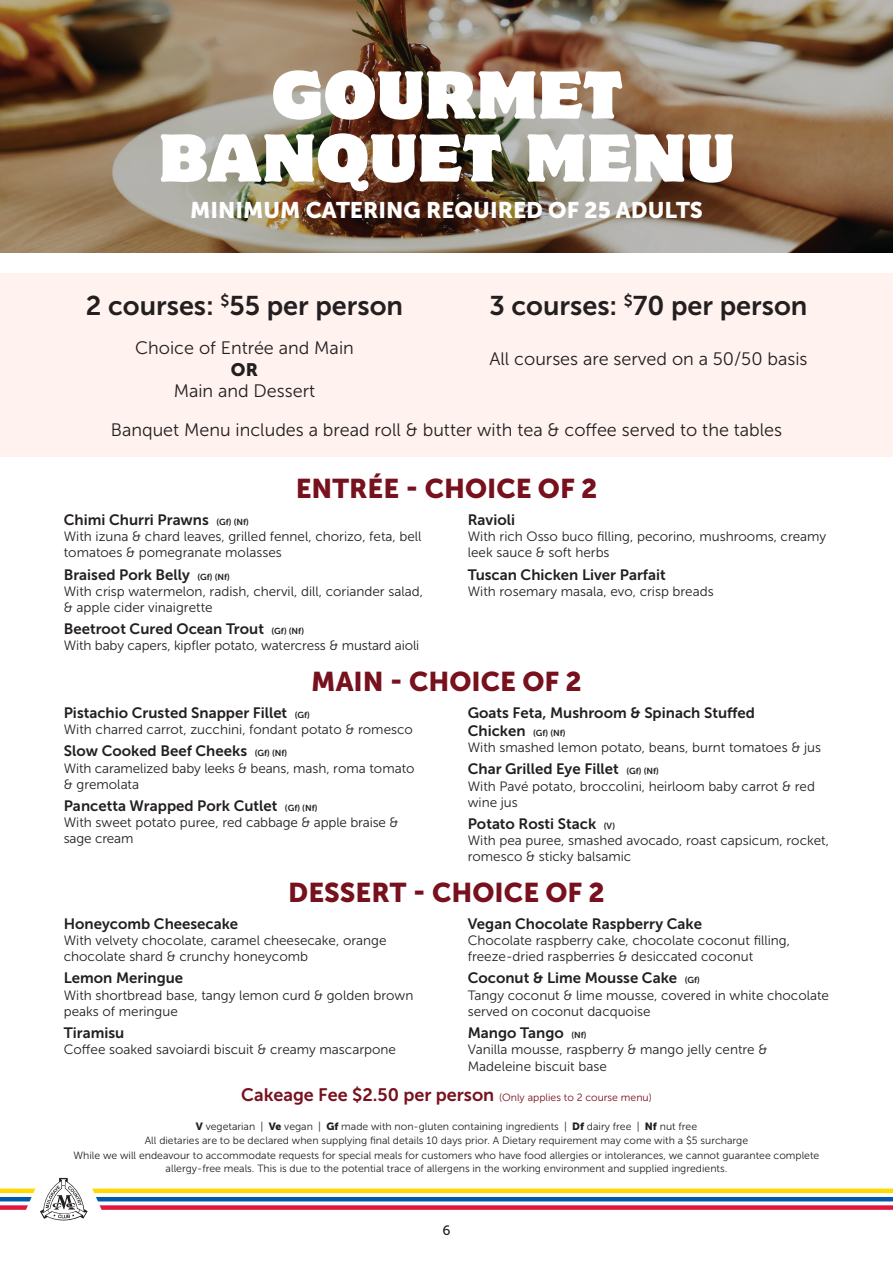
<style>
.page{position:relative;width:893px;height:1263px;background:#fff}
.page>*{position:absolute;margin:0;border:0;box-sizing:border-box;transform-origin:0 0}
.heading{font:60px/63px "Motter Corpus Std";letter-spacing:.015em;color:#fff;text-align:center}
.Sub-headCentred_ALT{font:27px "Museo Sans 900";color:#78111e}
.BodyCentred{font:27px "Museo Sans 700";color:#231f20}
.tableTitles{font:22.5px "Museo Sans 900";color:#fff}
.BodyCentred-2{font:18px/21.6px "Museo Sans 300";color:#231f20;text-align:center}
.Menu_item{font:15px "Museo Sans 700";color:#231f20}
.Description{font:15px "Museo Sans 700";color:#231f20}
.Description-2{font:13.5px/16.2px "Museo Sans 300";color:#231f20}
.t1{font:13.5px "Museo Sans 500";color:#231f20}
.Description-3{font:10.5px/12.6px "Museo Sans 300";color:#231f20;text-align:center}
.BodyCentred-3{font:10.5px "Museo Sans 300";color:#78111e}
.Description-4{font:8.7px "Museo Sans 700";color:#231f20}
.s1{font-family:"Museo Sans 900"}
.s2{font-size:8.7px}
.s3{font-size:15px}
.s4{font-family:"Museo Sans 700";font-size:18px}
</style>
<div class="page">
<div style="left:0;top:274px;width:893px;height:183px;background:#fff2ef"></div>
<img style="left:0;top:0;width:893px;height:253px">
<div style="left:0;top:1188px;width:36px;height:5px;background:#ffda00"></div>
<svg style="left:0;top:1197px;width:32px;height:4px"></svg>
<svg style="left:0;top:1205px;width:28px;height:5px"></svg>
<div style="left:92px;top:1188px;width:801px;height:5px;background:#ffda00"></div>
<hr style="left:92px;top:1197px;width:801px;height:4px;background:#0058a9">
<div style="left:92px;top:1205px;width:801px;height:5px;background:#e3173e"></div>
<svg style="left:40px;top:1178px;width:48px;height:42px"></svg>
<p class="heading" style="left:159px;top:63px;width:577px">GOURMET<br>BANQUET MENU</p>
<p class="tableTitles" style="left:190px;top:197px;width:514px">MINIMUM CATERING REQUIRED OF 25 ADULTS</p>
<p class="BodyCentred" style="left:86px;top:291px;width:319px">2 courses: <sup>$</sup>55 per person</p>
<p class="BodyCentred-2" style="left:135px;top:337px;width:220px">Choice of Entrée and Main<br><span class="s1">OR<br></span>Main and Dessert</p>
<p class="BodyCentred" style="left:489px;top:291px;width:319px">3 courses: <sup>$</sup>70 per person</p>
<p class="BodyCentred-2" style="left:489px;top:348px;width:320px">All courses are served on a 50/50 basis</p>
<p class="BodyCentred-2" style="left:111px;top:419px;width:673px">Banquet Menu includes a bread roll &amp; butter with tea &amp; coffee served to the tables</p>
<p class="Sub-headCentred_ALT" style="left:296px;top:474px;width:303px">ENTRÉE - CHOICE OF 2</p>
<p class="Menu_item" style="left:64px;top:511px;width:187px">Chimi Churri Prawns <span class="s2">(Gf) (Nf)</span></p>
<p class="Description-2" style="left:64px;top:528px;width:359px">With izuna &amp; chard leaves, grilled fennel, chorizo, feta, bell tomatoes &amp; pomegranate molasses</p>
<p class="Menu_item" style="left:64px;top:566px;width:168px">Braised Pork Belly <span class="s2">(Gf) (Nf)</span></p>
<p class="Description-2" style="left:64px;top:583px;width:361px">With crisp watermelon, radish, chervil, dill, coriander salad, &amp; apple cider vinaigrette</p>
<p class="Menu_item" style="left:64px;top:621px;width:242px">Beetroot Cured Ocean Trout <span class="s2">(Gf) (Nf)</span></p>
<p class="Description-2" style="left:64px;top:638px;width:357px">With baby capers, kipfler potato, watercress &amp; mustard aioli</p>
<p class="Description" style="left:468px;top:511px;width:49px">Ravioli</p>
<p class="Description-2" style="left:468px;top:528px;width:360px">With rich Osso buco filling, pecorino, mushrooms, creamy leek sauce &amp; soft herbs</p>
<p class="Menu_item" style="left:468px;top:566px;width:200px">Tuscan Chicken Liver Parfait</p>
<p class="Description-2" style="left:468px;top:583px;width:247px">With rosemary masala, evo, crisp breads</p>
<p class="Sub-headCentred_ALT" style="left:311px;top:666px;width:272px">MAIN - CHOICE OF 2</p>
<p class="Menu_item" style="left:64px;top:704px;width:248px">Pistachio Crusted Snapper Fillet <span class="s2">(Gf)</span></p>
<p class="Description-2" style="left:64px;top:721px;width:351px">With charred carrot, zucchini, fondant potato &amp; romesco</p>
<p class="Menu_item" style="left:64px;top:743px;width:225px">Slow Cooked Beef Cheeks <span class="s2">(Gf) (Nf)</span></p>
<p class="Description-2" style="left:64px;top:760px;width:352px">With caramelized baby leeks &amp; beans, mash, roma tomato &amp; gremolata</p>
<p class="Menu_item" style="left:64px;top:797px;width:255px">Pancetta Wrapped Pork Cutlet <span class="s2">(Gf) (Nf)</span></p>
<p class="Description-2" style="left:64px;top:814px;width:336px">With sweet potato puree, red cabbage &amp; apple braise &amp; sage cream</p>
<p class="Description" style="left:468px;top:704px;width:289px">Goats Feta, Mushroom &amp; Spinach Stuffed</p>
<p class="Description-4" style="left:468px;top:728px;width:99px"><span class="s3">Chicken</span> (Gf) (Nf)</p>
<p class="Description-2" style="left:468px;top:739px;width:355px">With smashed lemon potato, beans, burnt tomatoes &amp; jus</p>
<p class="Menu_item" style="left:468px;top:761px;width:193px">Char Grilled Eye Fillet <span class="s2">(Gf) (Nf)</span></p>
<p class="Description-2" style="left:468px;top:778px;width:349px">With Pavé potato, broccolini, heirloom baby carrot &amp; red wine jus</p>
<p class="Menu_item" style="left:468px;top:815px;width:149px">Potato Rosti Stack <span class="s2">(V)</span></p>
<p class="Description-2" style="left:468px;top:832px;width:363px">With pea puree, smashed avocado, roast capsicum, rocket, romesco &amp; sticky balsamic</p>
<p class="Sub-headCentred_ALT" style="left:288px;top:877px;width:318px">DESSERT - CHOICE OF 2</p>
<p class="Menu_item" style="left:64px;top:915px;width:176px">Honeycomb Cheesecake</p>
<p class="Description-2" style="left:64px;top:932px;width:324px">With velvety chocolate, caramel cheesecake, orange chocolate shard &amp; crunchy honeycomb</p>
<p class="Menu_item" style="left:64px;top:970px;width:121px">Lemon Meringue</p>
<p class="Description-2" style="left:64px;top:987px;width:351px">With shortbread base, tangy lemon curd &amp; golden brown peaks of meringue</p>
<p class="Menu_item" style="left:64px;top:1024px;width:62px">Tiramisu</p>
<p class="Description-2" style="left:64px;top:1042px;width:334px">Coffee soaked savoiardi biscuit &amp; creamy mascarpone</p>
<p class="Description" style="left:468px;top:915px;width:236px">Vegan Chocolate Raspberry Cake</p>
<p class="Description-2" style="left:468px;top:932px;width:324px">Chocolate raspberry cake, chocolate coconut filling, freeze-dried raspberries &amp; desiccated coconut</p>
<p class="Menu_item" style="left:468px;top:970px;width:234px">Coconut &amp; Lime Mousse Cake <span class="s2">(Gf)</span></p>
<p class="Description-2" style="left:468px;top:987px;width:363px">Tangy coconut &amp; lime mousse, covered in white chocolate served on coconut dacquoise</p>
<p class="Menu_item" style="left:468px;top:1024px;width:120px">Mango Tango <span class="s2">(Nf)</span></p>
<p class="Description-2" style="left:468px;top:1042px;width:301px">Vanilla mousse, raspberry &amp; mango jelly centre &amp;<br>Madeleine biscuit base</p>
<p class="BodyCentred-3" style="left:241px;top:1091px;width:412px"><span class="s4">Cakeage Fee $2.50 per person</span> (Only applies to 2 course menu)</p>
<p class="Description-3" style="left:196px;top:1120px;width:503px"><span class="s1">V</span> vegetarian | <span class="s1">Ve</span> vegan | <span class="s1">Gf</span> made with non-gluten containing ingredients | <span class="s1">Df</span> dairy free | <span class="s1">Nf</span> nut free</p>
<p class="Description-3" style="left:145px;top:1134px;width:605px">All dietaries are to be declared when supplying final details 10 days prior. A Dietary requirement may come with a $5 surcharge</p>
<p class="Description-3" style="left:74px;top:1149px;width:747px">While we will endeavour to accommodate requests for special meals for customers who have food allergies or intolerances, we cannot guarantee complete allergy-free meals. This is due to the potential trace of allergens in the working environment and supplied ingredients.</p>
<p class="t1" style="left:442px;top:1223px;width:10px">6</p>
</div>
